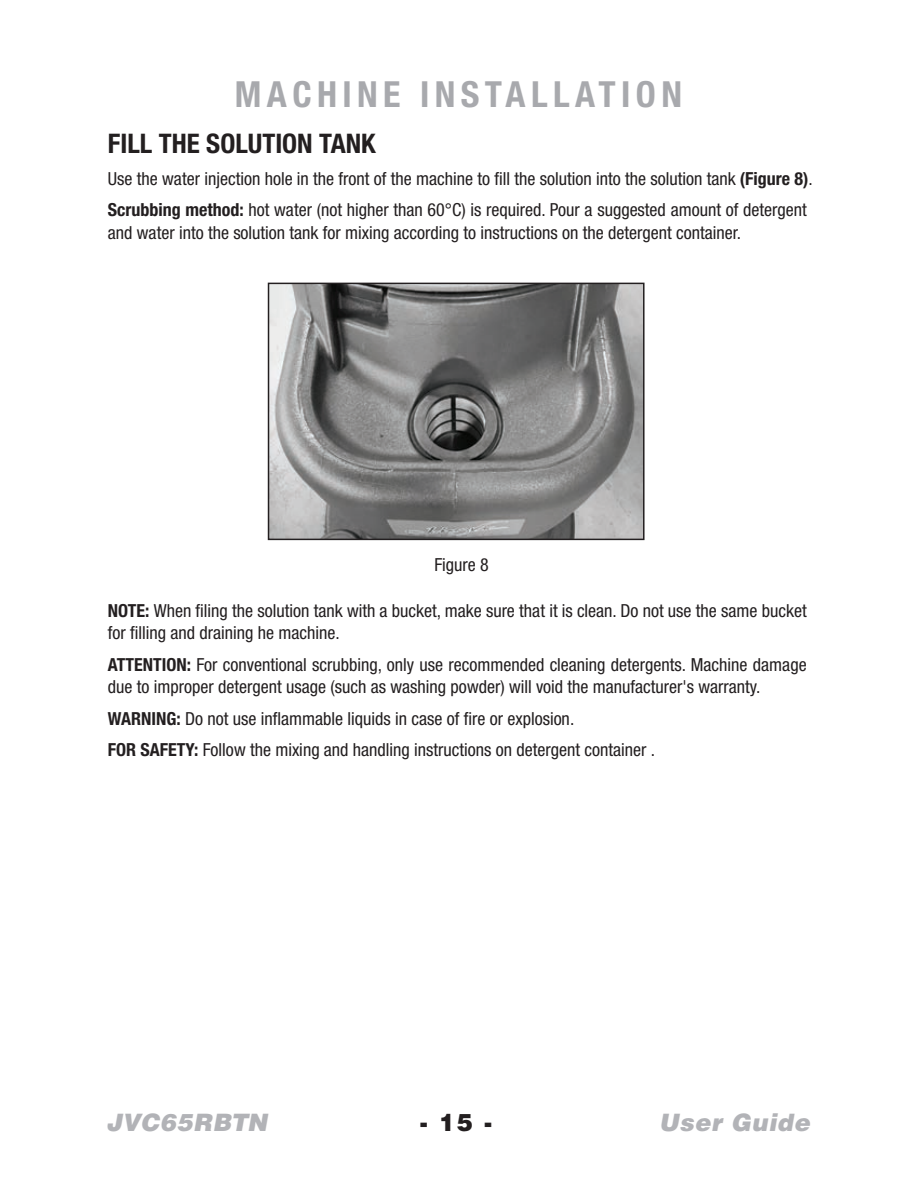
<style>
.page{position:relative;width:918px;height:1188px;background:#fff}
.page>*{position:absolute;margin:0;border:0;box-sizing:border-box;transform-origin:0 0}
.t1{font:700 condensed 36px "Helvetica Neue";letter-spacing:.15em;color:#a8a9ad}
.t2{font:700 condensed 27px "Helvetica Neue";color:#231f20}
.t3{font:italic 900 24px "Helvetica";letter-spacing:.025em;color:#b2b3b7}
.t4{font:900 24px "Helvetica";color:#231f20}
.t5{font:condensed 18px/31.5px "Helvetica Neue";color:#231f20}
.s1{font-weight:700}
</style>
<div class="page">
<img style="left:271px;top:286px;width:371px;height:251px">
<div style="left:268px;top:283px;width:377px;height:257px;border:2px solid #231f20"></div>
<h1 class="t1" style="left:235px;top:73px;width:449px">MACHINE INSTALLATION</h1>
<h2 class="t2" style="left:108px;top:127px;width:269px">FILL THE SOLUTION TANK</h2>
<p class="t5" style="left:108px;top:162px;width:706px">Use the water injection hole in the front of the machine to fill the solution into the solution tank <span class="s1">(Figure 8)</span>.<br><span class="s1">Scrubbing method:</span> hot water (not higher than 60°C) is required. Pour a suggested amount of detergent</p>
<p class="t5" style="left:108px;top:216px;width:635px">and water into the solution tank for mixing according to instructions on the detergent container.</p>
<p class="t5" style="left:435px;top:549px;width:56px">Figure 8</p>
<p class="t5" style="left:108px;top:599px;width:700px;line-height:22.5px"><span class="s1">NOTE:</span> When filing the solution tank with a bucket, make sure that it is clean. Do not use the same bucket for filling and draining he machine.</p>
<p class="t5" style="left:108px;top:653px;width:700px;line-height:22.5px"><span class="s1">ATTENTION:</span> For conventional scrubbing, only use recommended cleaning detergents. Machine damage due to improper detergent usage (such as washing powder) will void the manufacturer's warranty.</p>
<p class="t5" style="left:108px;top:702px;width:549px"><span class="s1">WARNING:</span> Do not use inflammable liquids in case of fire or explosion.<br><span class="s1">FOR SAFETY:</span> Follow the mixing and handling instructions on detergent container .</p>
<h3 class="t3" style="left:106px;top:1106px;width:163px">JVC65RBTN</h3>
<h3 class="t4" style="left:420px;top:1106px;width:74px">- 15 -</h3>
<h3 class="t3" style="left:659px;top:1106px;width:152px">User Guide</h3>
</div>
